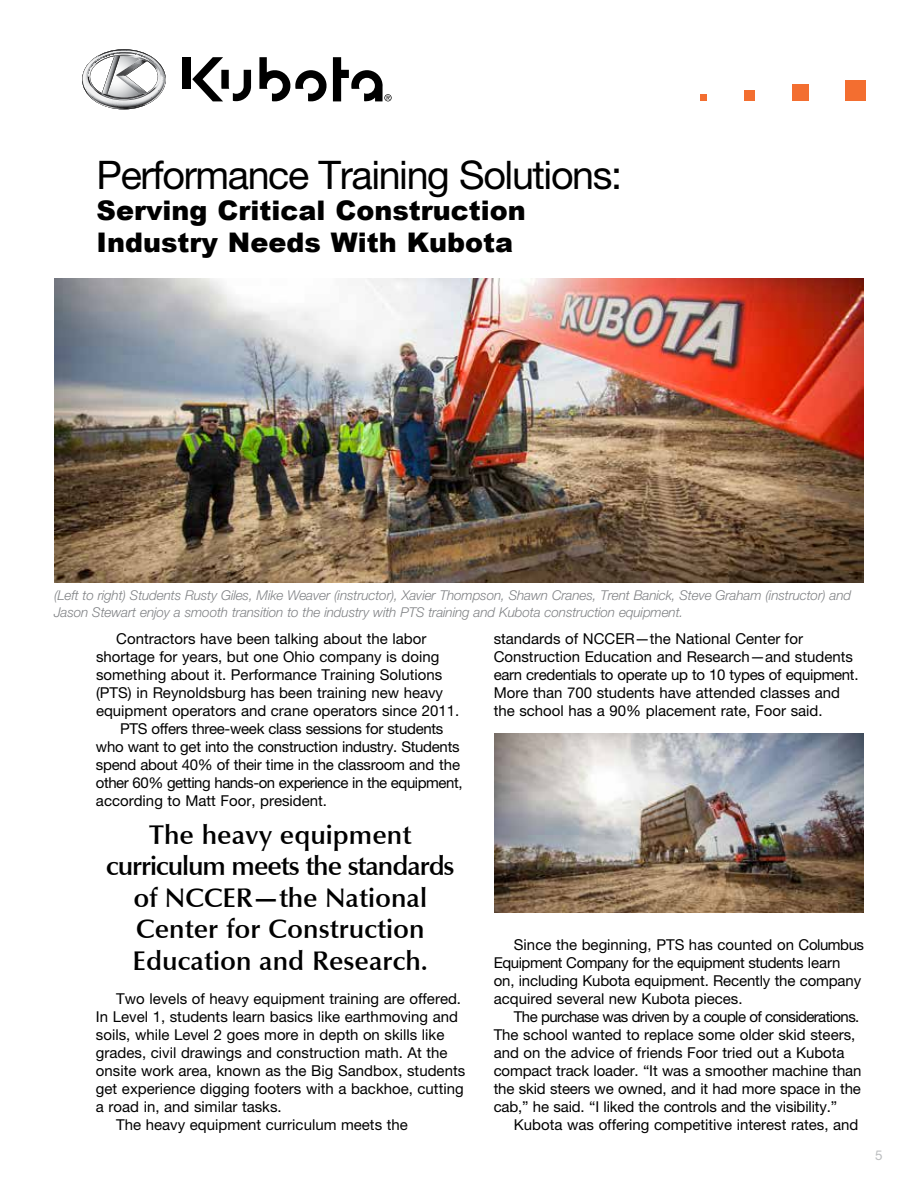
<style>
.page{position:relative;width:918px;height:1188px;background:#fff}
.page>*{position:absolute;margin:0;border:0;box-sizing:border-box;transform-origin:0 0}
.t1{font:39.45px "Helvetica Neue LT Std";letter-spacing:-.035em;color:#000}
.t2{font:600 27px/31.5px "Optima LT";color:#000;text-align:center}
.t3{font:900 27px/31.5px "Arial";color:#000}
.t4{font:15px/18px "Helvetica Neue LT Std";color:#000}
.t5{font:15px "Helvetica Neue LT Std";letter-spacing:-.02em;color:#000}
.t6{font:15px "Helvetica Neue LT Std";letter-spacing:-.03em;color:#000}
.t7{font:italic 300 13.5px/16.5px "Helvetica Neue LT Std";letter-spacing:-.01em;color:#808285}
.t8{font:13.5px "Helvetica Neue LT Std";color:#bcbec0}
</style>
<div class="page">
<img style="left:495px;top:733px;width:368px;height:179px">
<img style="left:54px;top:279px;width:810px;height:303px">
<div style="left:182px;top:57px;width:8px;height:32px;background:#000"></div>
<svg style="left:192px;top:57px;width:59px;height:44px"></svg>
<svg style="left:259px;top:57px;width:133px;height:45px"></svg>
<svg style="left:82px;top:49px;width:84px;height:60px"></svg>
<div style="left:845px;top:80px;width:21px;height:21px;background:#f36e30"></div>
<div style="left:792px;top:85px;width:16px;height:16px;background:#f36e30"></div>
<div style="left:701px;top:94px;width:6px;height:7px;background:#f36e30"></div>
<div style="left:744px;top:90px;width:11px;height:11px;background:#f36e30"></div>
<h1 class="t1" style="left:97px;top:151px;width:527px">Performance Training Solutions:</h1>
<h2 class="t3" style="left:97px;top:194px;width:431px">Serving Critical Construction<br>Industry Needs With Kubota</h2>
<p class="t7" style="left:54px;top:587px;width:799px">(Left to right) Students Rusty Giles, Mike Weaver (instructor), Xavier Thompson, Shawn Cranes, Trent Banick, Steve Graham (instructor) and<br>Jason Stewart enjoy a smooth transition to the industry with PTS training and Kubota construction equipment.</p>
<p class="t4" style="left:116px;top:629px;width:312px">Contractors have been talking about the labor</p>
<p class="t4" style="left:96px;top:647px;width:345px">shortage for years, but one Ohio company is doing</p>
<p class="t4" style="left:96px;top:665px;width:348px">something about it. Performance Training Solutions</p>
<p class="t4" style="left:96px;top:683px;width:349px">(PTS) in Reynoldsburg has been training new heavy</p>
<p class="t4" style="left:96px;top:701px;width:365px">equipment operators and crane operators since 2011.</p>
<p class="t5" style="left:120px;top:720px;width:325px">PTS offers three-week class sessions for students</p>
<p class="t5" style="left:96px;top:738px;width:365px">who want to get into the construction industry. Students</p>
<p class="t5" style="left:96px;top:756px;width:366px">spend about 40% of their time in the classroom and the</p>
<p class="t6" style="left:96px;top:774px;width:368px">other 60% getting hands-on experience in the equipment,</p>
<p class="t4" style="left:96px;top:791px;width:233px">according to Matt Foor, president.</p>
<h2 class="t2" style="left:106px;top:819px;width:350px">The heavy equipment curriculum meets the standards of NCCER—the National<br>Center for Construction<br>Education and Research.</h2>
<p class="t4" style="left:116px;top:989px;width:346px">Two levels of heavy equipment training are offered.</p>
<p class="t4" style="left:96px;top:1007px;width:364px">In Level 1, students learn basics like earthmoving and</p>
<p class="t4" style="left:96px;top:1025px;width:350px">soils, while Level 2 goes more in depth on skills like</p>
<p class="t4" style="left:96px;top:1043px;width:353px">grades, civil drawings and construction math. At the</p>
<p class="t4" style="left:96px;top:1061px;width:371px">onsite work area, known as the Big Sandbox, students</p>
<p class="t4" style="left:96px;top:1079px;width:369px">get experience digging footers with a backhoe, cutting</p>
<p class="t4" style="left:96px;top:1097px;width:187px">a road in, and similar tasks.</p>
<p class="t4" style="left:116px;top:1115px;width:293px">The heavy equipment curriculum meets the</p>
<p class="t4" style="left:494px;top:629px;width:366px">standards of NCCER—the National Center for Construction Education and Research—and students earn credentials to operate up to 10 types of equipment.<br>More than 700 students have attended classes and the school has a 90% placement rate, Foor said.</p>
<p class="t4" style="left:494px;top:935px;width:372px;text-indent:20px">Since the beginning, PTS has counted on Columbus Equipment Company for the equipment students learn on, including Kubota equipment. Recently the company acquired several new Kubota pieces.</p>
<p class="t4" style="left:494px;top:1007px;width:369px;text-indent:20px">The purchase was driven by a couple of considerations.<br>The school wanted to replace some older skid steers, and on the advice of friends Foor tried out a Kubota compact track loader. “It was a smoother machine than the skid steers we owned, and it had more space in the cab,” he said. “I liked the controls and the visibility.”</p>
<p class="t4" style="left:514px;top:1115px;width:346px">Kubota was offering competitive interest rates, and</p>
<p class="t8" style="left:875px;top:1148px;width:9px">5</p>
</div>
